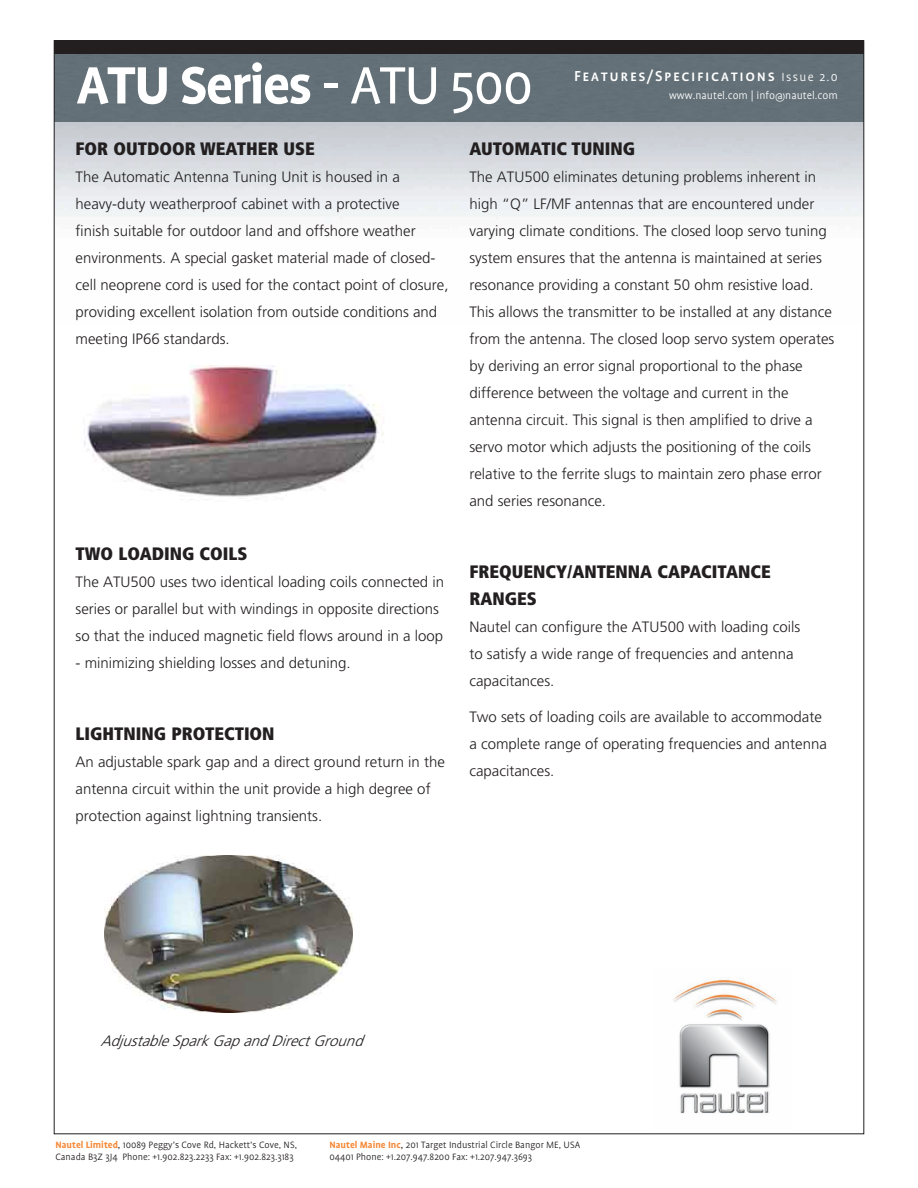
<style>
.page{position:relative;width:918px;height:1188px;background:#fff}
.page>*{position:absolute;margin:0;border:0;box-sizing:border-box;transform-origin:0 0}
.t1{font:700 60px "Profile";letter-spacing:-.03em;color:#fff}
.t2{font:900 condensed 18px/27px "Frutiger";color:#231f20}
.t3{font:500 16.5px "Profile SC";letter-spacing:.1em;color:#fff}
.t4{font:300 15px/27px "Frutiger";color:#231f20}
.t5{font:italic 300 15px "Frutiger";color:#231f20}
.t6{font:300 12px "Profile";color:#fff}
.t7{font:300 10.5px/12px "Profile";color:#231f20}
.s1{font-weight:400}
.s2{font-family:"Profile";font-weight:300;font-size:13.5px}
.s3{font-weight:700;color:#f58938}
</style>
<div class="page">
<div style="left:56px;top:54px;width:806px;height:68px;background:#637077"></div>
<div style="left:54px;top:40px;width:810px;height:14px;background:#231f20"></div>
<img style="left:673px;top:978px;width:104px;height:136px">
<img style="left:84px;top:365px;width:300px;height:135px">
<img style="left:104px;top:855px;width:248px;height:157px">
<h1 class="t1" style="left:76px;top:53px;width:459px">ATU Series <span class="s1">- ATU 500</span></h1>
<p class="t3" style="left:574px;top:67px;width:265px">Features/Specifications <span class="s2">Issue 2.0</span></p>
<p class="t6" style="left:669px;top:89px;width:170px">www.nautel.com | info@nautel.com</p>
<p class="t2" style="left:76px;top:135px;width:241px">FOR OUTDOOR WEATHER USE</p>
<p class="t4" style="left:76px;top:163px;width:375px">The Automatic Antenna Tuning Unit is housed in a heavy-duty weatherproof cabinet with a protective<br>finish suitable for outdoor land and offshore weather environments. A special gasket material made of closed&shy;cell neoprene cord is used for the contact point of closure, providing excellent isolation from outside conditions and meeting IP66 standards.</p>
<p class="t2" style="left:76px;top:540px;width:173px">TWO LOADING COILS</p>
<p class="t4" style="left:76px;top:568px;width:370px">The ATU500 uses two identical loading coils connected in series or parallel but with windings in opposite directions so that the induced magnetic field flows around in a loop</p>
<p class="t4" style="left:76px;top:649px;width:277px">- minimizing shielding losses and detuning.</p>
<p class="t2" style="left:76px;top:720px;width:201px">LIGHTNING PROTECTION</p>
<p class="t4" style="left:76px;top:748px;width:371px">An adjustable spark gap and a direct ground return in the antenna circuit within the unit provide a high degree of protection against lightning transients.</p>
<p class="t2" style="left:469px;top:135px;width:167px">AUTOMATIC TUNING</p>
<p class="t4" style="left:469px;top:163px;width:367px">The ATU500 eliminates detuning problems inherent in high “Q” LF/MF antennas that are encountered under varying climate conditions. The closed loop servo tuning system ensures that the antenna is maintained at series resonance providing a constant 50 ohm resistive load.<br>This allows the transmitter to be installed at any distance from the antenna. The closed loop servo system operates by deriving an error signal proportional to the phase difference between the voltage and current in the antenna circuit. This signal is then amplified to drive a servo motor which adjusts the positioning of the coils relative to the ferrite slugs to maintain zero phase error and series resonance.</p>
<p class="t2" style="left:469px;top:558px;width:303px">FREQUENCY/ANTENNA CAPACITANCE<br>RANGES</p>
<p class="t4" style="left:469px;top:613px;width:332px">Nautel can configure the ATU500 with loading coils to satisfy a wide range of frequencies and antenna capacitances.</p>
<p class="t4" style="left:469px;top:703px;width:359px">Two sets of loading coils are available to accommodate a complete range of operating frequencies and antenna capacitances.</p>
<p class="t5" style="left:101px;top:1032px;width:269px">AdjustableSparkGapandDirectGround</p>
<p class="t7" style="left:56px;top:1139px;width:243px"><span class="s3">Nautel Limited</span><span class="s1">,</span> 10089 Peggy’s Cove Rd, Hackett’s Cove, NS,<br>Canada B3Z 3J4 Phone: +1.902.823.2233 Fax: +1.902.823.3183</p>
<p class="t7" style="left:330px;top:1139px;width:252px"><span class="s3">Nautel Maine Inc</span><span class="s1">,</span> 201 Target Industrial Circle Bangor ME, USA<br>04401 Phone: +1.207.947.8200 Fax: +1.207.947.3693</p>
</div>
